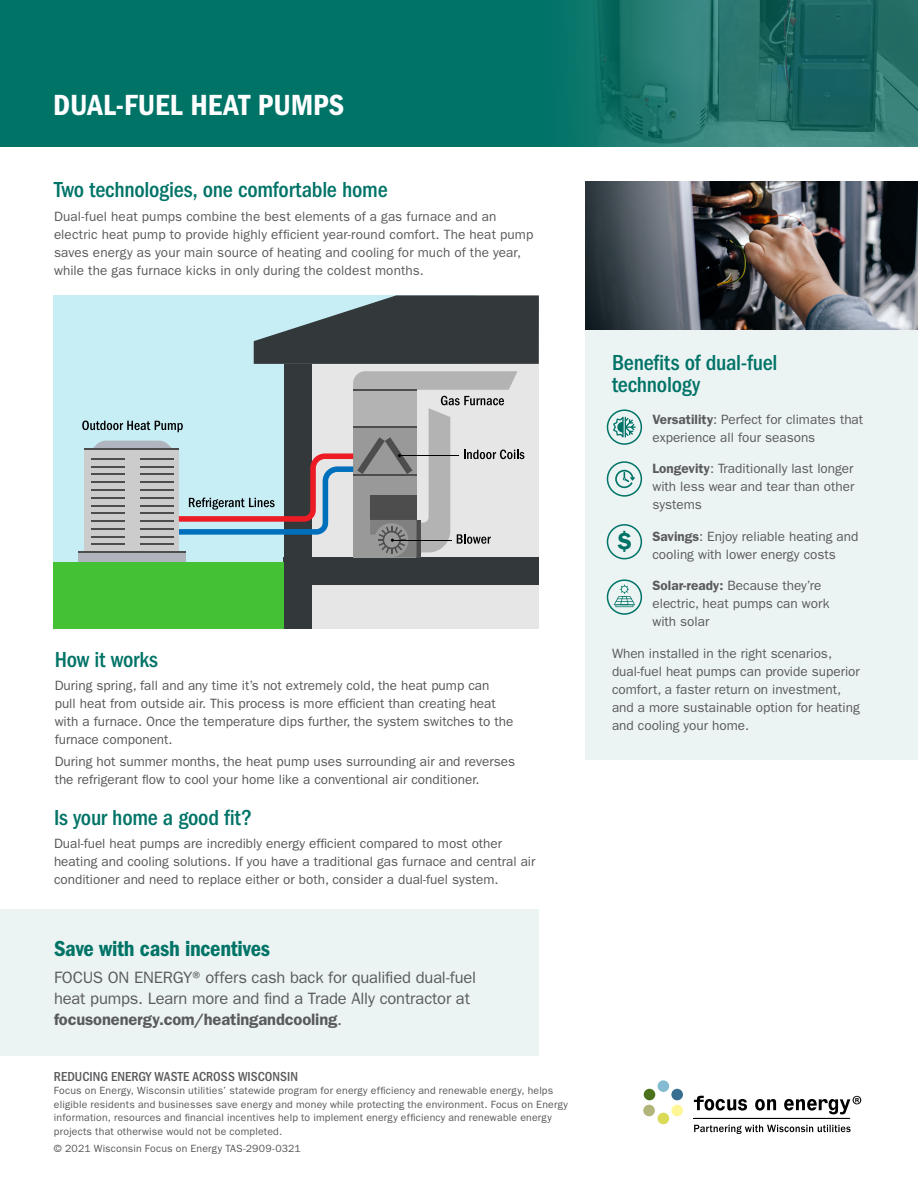
<style>
.page{position:relative;width:918px;height:1188px;background:#fff}
.page>*{position:absolute;margin:0;border:0;box-sizing:border-box;transform-origin:0 0}
.t1{font:30.15px "ITC Franklin Gothic Std Dm Cd";letter-spacing:-.005em;color:#fff}
.t2{font:600 25.5px "ITC Franklin Gothic Std";color:#007367}
.t3{font:500 condensed 22.5px/22.5px "ITC Franklin Gothic Std";letter-spacing:-.015em;color:#007367}
.t4{font:22.5px "ITC Franklin Gothic Std Dm Cd";letter-spacing:-.01em;color:#007367}
.t5{font:16.5px/21px "ITC Franklin Gothic Std";letter-spacing:-.01em;color:#5a5a5d}
.t6{font:13.5px/18px "ITC Franklin Gothic Std";color:#5a5a5d}
.t7{font:13.5px/18px "ITC Franklin Gothic Std";color:#57585a}
.t8{font:500 condensed 13.5px "ITC Franklin Gothic Std";color:#5a5a5d}
.t9{font:10.5px/13.5px "ITC Franklin Gothic Std";letter-spacing:.02em;color:#57585a}
.s1{font-weight:600}
</style>
<div class="page">
<div style="left:0;top:0;width:918px;height:147px;background:#007367"></div>
<img style="left:576px;top:0;width:342px;height:147px">
<svg style="left:694px;top:1096px;width:53px;height:15px"></svg>
<svg style="left:755px;top:1099px;width:21px;height:12px"></svg>
<hr style="left:694px;top:1118px;width:156px;height:1px;background:#000">
<svg style="left:694px;top:1125px;width:157px;height:9px"></svg>
<div style="left:644px;top:1089px;width:11px;height:11px;background:#4b711c;border-radius:50%"></div>
<div style="left:658px;top:1080px;width:11px;height:12px;background:#85bbd0;border-radius:50%"></div>
<div style="left:643px;top:1105px;width:12px;height:11px;background:#b1b579;border-radius:50%"></div>
<div style="left:658px;top:1113px;width:11px;height:11px;background:#d9da55;border-radius:50%"></div>
<div style="left:671px;top:1105px;width:12px;height:11px;background:#fff698;border-radius:50%"></div>
<div style="left:671px;top:1089px;width:12px;height:11px;background:#386e8f;border-radius:50%"></div>
<svg style="left:784px;top:1096px;width:77px;height:18px"></svg>
<div style="left:0;top:909px;width:539px;height:147px;background:#ebf4f3"></div>
<img style="left:585px;top:181px;width:333px;height:150px">
<div style="left:585px;top:331px;width:333px;height:429px;background:#ecf3f3"></div>
<div style="left:607px;top:409px;width:35px;height:36px;border:2px solid #007367;border-radius:50%"></div>
<div style="left:607px;top:461px;width:35px;height:36px;border:2px solid #007367;border-radius:50%"></div>
<div style="left:607px;top:524px;width:35px;height:35px;border:2px solid #007367;border-radius:50%"></div>
<div style="left:607px;top:579px;width:35px;height:36px;border:2px solid #007367;border-radius:50%"></div>
<div style="left:53px;top:295px;width:422px;height:271px;background:#c7edf5"></div>
<div style="left:312px;top:364px;width:227px;height:264px;background:#e6e6e6"></div>
<svg style="left:254px;top:295px;width:285px;height:69px"></svg>
<div style="left:284px;top:364px;width:28px;height:264px;background:#33383b"></div>
<div style="left:284px;top:557px;width:255px;height:28px;background:#33383b"></div>
<div style="left:53px;top:562px;width:231px;height:66px;background:#45c233"></div>
<div style="left:353px;top:390px;width:64px;height:37px;background:#b3b3b3"></div>
<svg style="left:353px;top:371px;width:165px;height:19px;background:#b6b6b6"></svg>
<hr style="left:353px;top:389px;width:64px;height:2px;background:#4d4d4d">
<div style="left:78px;top:552px;width:107px;height:10px;background:#b0b5bd"></div>
<hr style="left:78px;top:551px;width:107px;height:2px;background:#4d4d4d">
<svg style="left:82px;top:396px;width:442px;height:161px"></svg>
<svg style="left:613px;top:417px;width:23px;height:21px"></svg>
<svg style="left:615px;top:470px;width:20px;height:18px"></svg>
<hr style="left:615px;top:604px;width:18px;height:3px;background:#007367">
<svg style="left:614px;top:584px;width:21px;height:22px"></svg>
<p class="t1" style="left:53px;top:88px;width:293px">DUAL-FUEL HEAT PUMPS</p>
<p class="t3" style="left:54px;top:178px;width:335px">Two technologies, one comfortable home</p>
<p class="t6" style="left:54px;top:208px;width:481px">Dual-fuel heat pumps combine the best elements of a gas furnace and an electric heat pump to provide highly efficient year-round comfort. The heat pump saves energy as your main source of heating and cooling for much of the year, while the gas furnace kicks in only during the coldest months.</p>
<p class="t3" style="left:55px;top:649px;width:105px">How it works</p>
<p class="t7" style="left:55px;top:676px;width:460px">During spring, fall and any time it’s not extremely cold, the heat pump can pull heat from outside air. This process is more efficient than creating heat with a furnace. Once the temperature dips further, the system switches to the furnace component.</p>
<p class="t7" style="left:55px;top:752px;width:462px">During hot summer months, the heat pump uses surrounding air and reverses the refrigerant flow to cool your home like a conventional air conditioner.</p>
<p class="t3" style="left:54px;top:807px;width:200px">Is your home a good fit?</p>
<p class="t7" style="left:54px;top:834px;width:483px">Dual-fuel heat pumps are incredibly energy efficient compared to most other heating and cooling solutions. If you have a traditional gas furnace and central air conditioner and need to replace either or both, consider a dual-fuel system.</p>
<p class="t4" style="left:54px;top:935px;width:218px">Save with cash incentives</p>
<p class="t5" style="left:54px;top:967px;width:424px">FOCUS ON ENERGY® offers cash back for qualified dual-fuel heat pumps. Learn more and find a Trade Ally contractor at <span class="s1">focusonenergy.com/heatingandcooling</span>.</p>
<p class="t8" style="left:54px;top:1069px;width:245px">REDUCING ENERGY WASTE ACROSS WISCONSIN</p>
<p class="t9" style="left:54px;top:1084px;width:515px">Focus on Energy, Wisconsin utilities’ statewide program for energy efficiency and renewable energy, helps eligible residents and businesses save energy and money while protecting the environment. Focus on Energy information, resources and financial incentives help to implement energy efficiency and renewable energy projects that otherwise would not be completed.</p>
<p class="t9" style="left:54px;top:1142px;width:248px">© 2021 Wisconsin Focus on Energy TAS-2909-0321</p>
<p class="t3" style="left:612px;top:351px;width:167px">Benefits of dual-fuel technology</p>
<p class="t6" style="left:652px;top:410px;width:212px"><span class="s1">Versatility</span>: Perfect for climates that experience all four seasons</p>
<p class="t6" style="left:652px;top:460px;width:203px;text-align:justify"><span class="s1">Longevity</span>: Traditionally last longer with less wear and tear than other systems</p>
<p class="t6" style="left:652px;top:527px;width:208px"><span class="s1">Savings</span>: Enjoy reliable heating and cooling with lower energy costs</p>
<p class="t6" style="left:652px;top:577px;width:178px"><span class="s1">Solar-ready:</span> Because they’re electric, heat pumps can work with solar</p>
<p class="t6" style="left:612px;top:644px;width:249px">When installed in the right scenarios, dual-fuel heat pumps can provide superior comfort, a faster return on investment, and a more sustainable option for heating and cooling your home.</p>
<p class="t2" style="left:617px;top:527px;width:17px">$</p>
</div>
